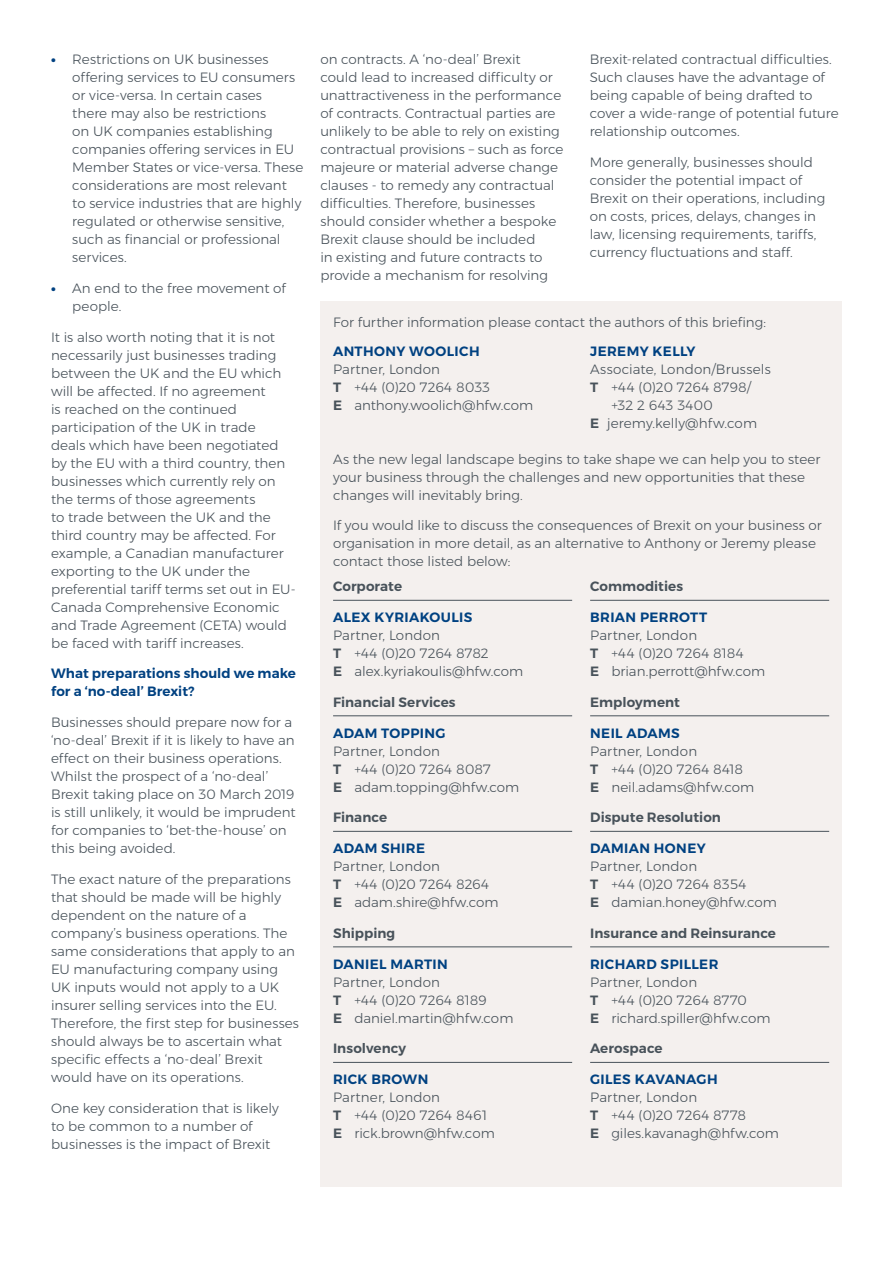
<style>
.page{position:relative;width:893px;height:1263px;background:#fff}
.page>*{position:absolute;margin:0;border:0;box-sizing:border-box;transform-origin:0 0}
.t1{font:300 13.5px/18px "Montserrat";color:#48525a}
.t2{font:600 13.5px "Montserrat";letter-spacing:.025em;color:#004181}
.t3{font:600 13.5px "Montserrat";letter-spacing:.005em;color:#48525a}
.t4{font:600 13.5px/18px "Montserrat";letter-spacing:.005em;color:#004181}
.s1{font-weight:800;color:#004181}
.s2{font-weight:600}
</style>
<div class="page">
<div style="left:320px;top:301px;width:522px;height:885px;background:#f4f0ee"></div>
<hr style="left:333px;top:600px;width:239px;height:1px;background:#48525a">
<hr style="left:333px;top:715px;width:239px;height:1px;background:#48525a">
<hr style="left:333px;top:831px;width:239px;height:1px;background:#48525a">
<hr style="left:333px;top:946px;width:239px;height:1px;background:#48525a">
<hr style="left:333px;top:1062px;width:239px;height:1px;background:#48525a">
<hr style="left:590px;top:600px;width:239px;height:1px;background:#48525a">
<hr style="left:590px;top:715px;width:239px;height:1px;background:#48525a">
<hr style="left:590px;top:831px;width:239px;height:1px;background:#48525a">
<hr style="left:590px;top:946px;width:239px;height:1px;background:#48525a">
<hr style="left:590px;top:1062px;width:239px;height:1px;background:#48525a">
<p class="t1" style="left:72px;top:50px;width:233px;text-indent:-21px"><span class="s1">•</span> Restrictions on UK businesses offering services to EU consumers or vice-versa. In certain cases<br>there may also be restrictions<br>on UK companies establishing companies offering services in EU<br>Member States or vice-versa. These considerations are most relevant to service industries that are highly regulated or otherwise sensitive, such as financial or professional services.</p>
<p class="t1" style="left:72px;top:279px;width:215px;text-indent:-21px"><span class="s1">•</span> An end to the free movement of people.</p>
<p class="t1" style="left:51px;top:328px;width:246px">It is also worth noting that it is not necessarily just businesses trading between the UK and the EU which will be affected. If no agreement<br>is reached on the continued participation of the UK in trade<br>deals which have been negotiated by the EU with a third country, then businesses which currently rely on the terms of those agreements<br>to trade between the UK and the third country may be affected. For example, a Canadian manufacturer exporting to the UK under the preferential tariff terms set out in EU-<br>Canada Comprehensive Economic and Trade Agreement (CETA) would be faced with tariff increases.</p>
<p class="t4" style="left:51px;top:664px;width:246px">What preparations should we make for a ‘no-deal’ Brexit?</p>
<p class="t1" style="left:51px;top:713px;width:246px">Businesses should prepare now for a ‘no-deal’ Brexit if it is likely to have an effect on their business operations.<br>Whilst the prospect of a ‘no-deal’ Brexit taking place on 30 March 2019 is still unlikely, it would be imprudent for companies to ‘bet-the-house’ on this being avoided.</p>
<p class="t1" style="left:51px;top:870px;width:249px">The exact nature of the preparations that should be made will be highly dependent on the nature of a company’s business operations. The same considerations that apply to an EU manufacturing company using UK inputs would not apply to a UK insurer selling services into the EU.<br>Therefore, the first step for businesses should always be to ascertain what specific effects a ‘no-deal’ Brexit would have on its operations.</p>
<p class="t1" style="left:51px;top:1098px;width:229px">One key consideration that is likely to be common to a number of businesses is the impact of Brexit</p>
<p class="t1" style="left:320px;top:50px;width:245px">on contracts. A ‘no-deal’ Brexit<br>could lead to increased difficulty or unattractiveness in the performance of contracts. Contractual parties are unlikely to be able to rely on existing contractual provisions – such as force majeure or material adverse change clauses - to remedy any contractual difficulties. Therefore, businesses should consider whether a bespoke Brexit clause should be included<br>in existing and future contracts to provide a mechanism for resolving</p>
<p class="t1" style="left:590px;top:50px;width:251px">Brexit-related contractual difficulties.<br>Such clauses have the advantage of being capable of being drafted to cover a wide-range of potential future relationship outcomes.</p>
<p class="t1" style="left:590px;top:153px;width:237px">More generally, businesses should consider the potential impact of Brexit on their operations, including on costs, prices, delays, changes in law, licensing requirements, tariffs, currency fluctuations and staff.</p>
<p class="t1" style="left:333px;top:313px;width:434px">For further information please contact the authors of this briefing:</p>
<p class="t2" style="left:333px;top:341px;width:148px">ANTHONY WOOLICH</p>
<p class="t1" style="left:333px;top:360px;width:202px">Partner, London<br><span class="s2">T</span> +44 (0)20 7264 8033<br><span class="s2">E</span> anthony.woolich@hfw.com</p>
<p class="t2" style="left:590px;top:341px;width:107px">JEREMY KELLY</p>
<p class="t1" style="left:590px;top:360px;width:182px">Associate, London/Brussels</p>
<p class="t1" style="left:590px;top:378px;width:162px"><span class="s2">T</span> +44 (0)20 7264 8798/</p>
<p class="t1" style="left:611px;top:396px;width:103px">+32 2 643 3400</p>
<p class="t1" style="left:590px;top:414px;width:168px"><span class="s2">E</span> jeremy.kelly@hfw.com</p>
<p class="t1" style="left:333px;top:450px;width:489px">As the new legal landscape begins to take shape we can help you to steer your business through the challenges and new opportunities that these changes will inevitably bring.</p>
<p class="t1" style="left:333px;top:516px;width:490px">If you would like to discuss the consequences of Brexit on your business or organisation in more detail, as an alternative to Anthony or Jeremy please contact those listed below:</p>
<p class="t3" style="left:333px;top:576px;width:71px">Corporate</p>
<p class="t2" style="left:333px;top:607px;width:141px">ALEX KYRIAKOULIS</p>
<p class="t1" style="left:333px;top:626px;width:192px">Partner, London<br><span class="s2">T</span> +44 (0)20 7264 8782<br><span class="s2">E</span> alex.kyriakoulis@hfw.com</p>
<p class="t3" style="left:333px;top:691px;width:124px">Financial Services</p>
<p class="t2" style="left:333px;top:722px;width:114px">ADAM TOPPING</p>
<p class="t1" style="left:333px;top:742px;width:188px">Partner, London<br><span class="s2">T</span> +44 (0)20 7264 8087<br><span class="s2">E</span> adam.topping@hfw.com</p>
<p class="t3" style="left:333px;top:807px;width:56px">Finance</p>
<p class="t2" style="left:333px;top:838px;width:93px">ADAM SHIRE</p>
<p class="t1" style="left:333px;top:857px;width:167px">Partner, London<br><span class="s2">T</span> +44 (0)20 7264 8264<br><span class="s2">E</span> adam.shire@hfw.com</p>
<p class="t3" style="left:333px;top:922px;width:64px">Shipping</p>
<p class="t2" style="left:333px;top:953px;width:116px">DANIEL MARTIN</p>
<p class="t1" style="left:333px;top:973px;width:182px">Partner, London<br><span class="s2">T</span> +44 (0)20 7264 8189<br><span class="s2">E</span> daniel.martin@hfw.com</p>
<p class="t3" style="left:333px;top:1038px;width:75px">Insolvency</p>
<p class="t2" style="left:333px;top:1069px;width:97px">RICK BROWN</p>
<p class="t1" style="left:333px;top:1088px;width:163px">Partner, London<br><span class="s2">T</span> +44 (0)20 7264 8461<br><span class="s2">E</span> rick.brown@hfw.com</p>
<p class="t3" style="left:590px;top:576px;width:95px">Commodities</p>
<p class="t2" style="left:590px;top:607px;width:119px">BRIAN PERROTT</p>
<p class="t1" style="left:590px;top:626px;width:177px">Partner, London<br><span class="s2">T</span> +44 (0)20 7264 8184<br><span class="s2">E</span> brian.perrott@hfw.com</p>
<p class="t3" style="left:590px;top:691px;width:91px">Employment</p>
<p class="t2" style="left:590px;top:722px;width:91px">NEIL ADAMS</p>
<p class="t1" style="left:590px;top:742px;width:166px">Partner, London<br><span class="s2">T</span> +44 (0)20 7264 8418<br><span class="s2">E</span> neil.adams@hfw.com</p>
<p class="t3" style="left:590px;top:807px;width:132px">Dispute Resolution</p>
<p class="t2" style="left:590px;top:838px;width:117px">DAMIAN HONEY</p>
<p class="t1" style="left:590px;top:857px;width:188px">Partner, London<br><span class="s2">T</span> +44 (0)20 7264 8354<br><span class="s2">E</span> damian.honey@hfw.com</p>
<p class="t3" style="left:590px;top:922px;width:187px">Insurance and Reinsurance</p>
<p class="t2" style="left:590px;top:953px;width:130px">RICHARD SPILLER</p>
<p class="t1" style="left:590px;top:973px;width:182px">Partner, London<br><span class="s2">T</span> +44 (0)20 7264 8770<br><span class="s2">E</span> richard.spiller@hfw.com</p>
<p class="t3" style="left:590px;top:1038px;width:74px">Aerospace</p>
<p class="t2" style="left:590px;top:1069px;width:129px">GILES KAVANAGH</p>
<p class="t1" style="left:590px;top:1088px;width:190px">Partner, London<br><span class="s2">T</span> +44 (0)20 7264 8778<br><span class="s2">E</span> giles.kavanagh@hfw.com</p>
</div>
